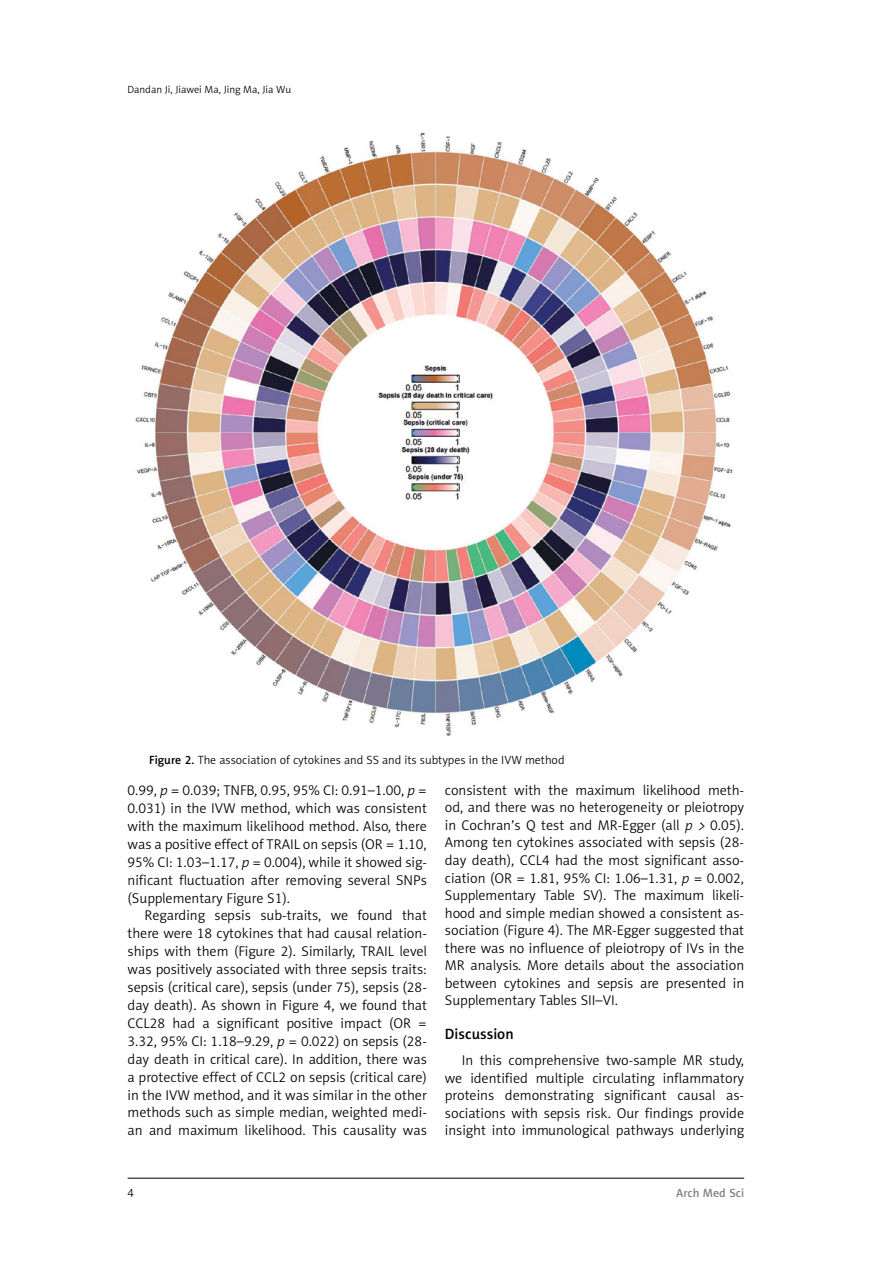
<style>
.page{position:relative;width:893px;height:1263px;background:#fff}
.page>*{position:absolute;margin:0;border:0;box-sizing:border-box;transform-origin:0 0}
.t1{font:15px "Naomi Sans EFN Medium";color:#000}
.t2{font:14.25px/17.9px "Naomi Sans EFN Light";color:#000;text-align:justify}
.t3{font:12px "Naomi Sans EFN Light";color:#000}
.t4{font:12px "Naomi Sans EFN Medium";color:#808285}
.t5{font:10.5px "Naomi Sans EFN Light";color:#000}
.s1{font-family:"Naomi Sans EFN Medium"}
.s2{font-style:italic}
</style>
<div class="page">
<hr style="left:128px;top:1178px;width:616px;height:1px;background:#000">
<img style="left:135px;top:132px;width:598px;height:604px">
<p class="t5" style="left:128px;top:83px;width:165px">Dandan Ji, Jiawei Ma, Jing Ma, Jia Wu</p>
<p class="t3" style="left:149px;top:753px;width:417px"><span class="s1">Figure 2.</span> The association of cytokines and SS and its subtypes in the IVW method</p>
<p class="t2" style="left:128px;top:781px;width:301px">0.99, <span class="s2">p</span> = 0.039; TNFB, 0.95, 95% CI: 0.91–1.00, <span class="s2">p</span> = 0.031) in the IVW method, which was consistent with the maximum likelihood method. Also, there was a positive effect of TRAIL on sepsis (OR = 1.10, 95% CI: 1.03–1.17, <span class="s2">p</span> = 0.004), while it showed sig&shy;nificant fluctuation after removing several SNPs (Supplementary Figure S1).</p>
<p class="t2" style="left:128px;top:907px;width:301px;text-indent:17px">Regarding sepsis sub-traits, we found that there were 18 cytokines that had causal relation&shy;ships with them (Figure 2). Similarly, TRAIL level was positively associated with three sepsis traits: sepsis (critical care), sepsis (under 75), sepsis (28- day death). As shown in Figure 4, we found that CCL28 had a significant positive impact (OR = 3.32, 95% CI: 1.18–9.29, <span class="s2">p</span> = 0.022) on sepsis (28- day death in critical care). In addition, there was a protective effect of CCL2 on sepsis (critical care) in the IVW method, and it was similar in the other methods such as simple median, weighted medi&shy;an and maximum likelihood. This causality was</p>
<p class="t2" style="left:445px;top:781px;width:301px">consistent with the maximum likelihood meth&shy;od, and there was no heterogeneity or pleiotropy in Cochran’s Q test and MR-Egger (all <span class="s2">p &gt;</span> 0.05).<br>Among ten cytokines associated with sepsis (28- day death), CCL4 had the most significant asso&shy;ciation (OR = 1.81, 95% CI: 1.06–1.31, <span class="s2">p</span> = 0.002, Supplementary Table SV). The maximum likeli&shy;hood and simple median showed a consistent as&shy;sociation (Figure 4). The MR-Egger suggested that there was no influence of pleiotropy of IVs in the MR analysis. More details about the association between cytokines and sepsis are presented in Supplementary Tables SII–VI.</p>
<p class="t1" style="left:445px;top:1025px;width:70px">Discussion</p>
<p class="t2" style="left:445px;top:1052px;width:301px;text-indent:17px">In this comprehensive two-sample MR study, we identified multiple circulating inflammatory proteins demonstrating significant causal as&shy;sociations with sepsis risk. Our findings provide insight into immunological pathways underlying</p>
<p class="t3" style="left:128px;top:1186px;width:8px">4</p>
<p class="t4" style="left:676px;top:1186px;width:69px">Arch Med Sci</p>
</div>
